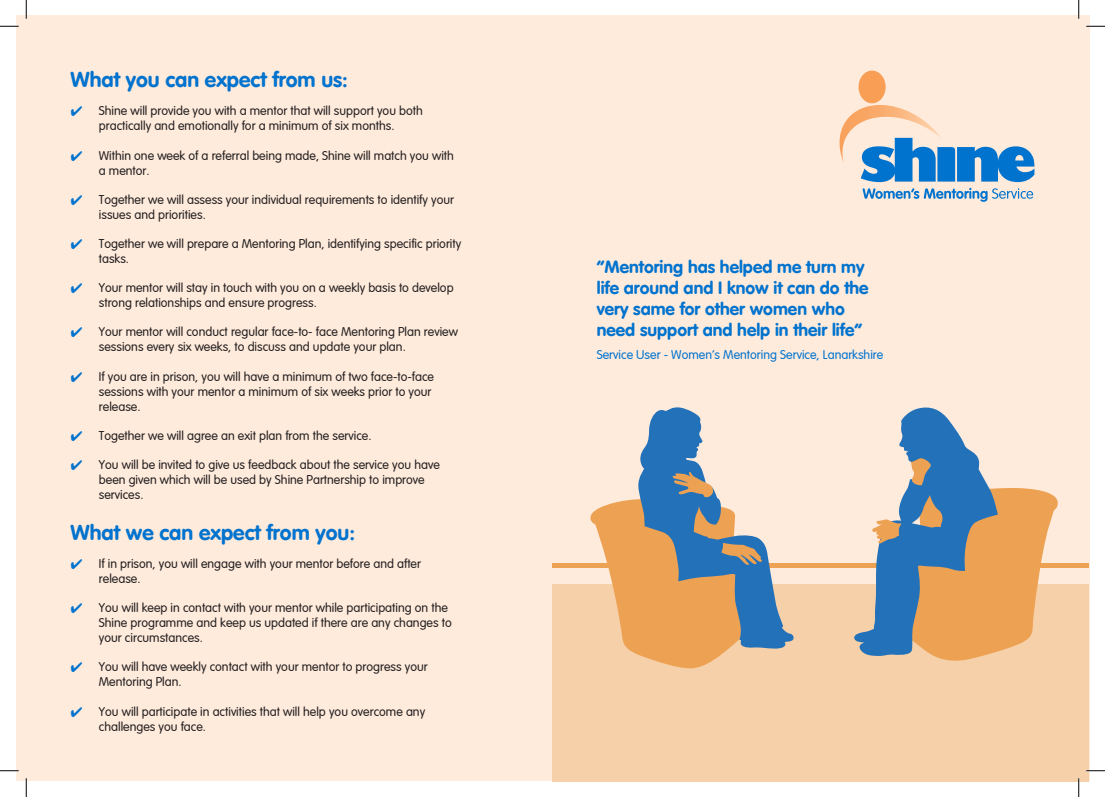
<style>
.page{position:relative;width:1105px;height:797px;background:#fff}
.page>*{position:absolute;margin:0;border:0;box-sizing:border-box;transform-origin:0 0}
.t1{font:21.25px "VAG Rounded Bold";color:#0073ce}
.t2{font:17.5px/21px "VAG Rounded Bold";color:#0073ce}
.t3{font:300 12.5px/15px "VAG Rounded";color:#231f20}
.t4{font:300 12.5px "VAG Rounded";color:#0073ce}
</style>
<div class="page">
<div style="left:16px;top:16px;width:1073px;height:764px;background:#ffebdc"></div>
<img style="left:839px;top:105px;width:101px;height:58px">
<div style="left:858px;top:71px;width:28px;height:32px;background:#f89e55;border-radius:50%"></div>
<svg style="left:861px;top:138px;width:173px;height:44px"></svg>
<svg style="left:863px;top:188px;width:170px;height:14px"></svg>
<hr style="left:552px;top:563px;width:537px;height:4px;background:#eda152">
<div style="left:552px;top:583px;width:537px;height:198px;background:#f6d0a9"></div>
<svg style="left:640px;top:407px;width:154px;height:242px"></svg>
<svg style="left:590px;top:471px;width:173px;height:197px"></svg>
<svg style="left:853px;top:407px;width:124px;height:249px"></svg>
<svg style="left:871px;top:456px;width:188px;height:205px"></svg>
<svg style="left:0;top:25px;width:19px;height:2px"></svg>
<svg style="left:1086px;top:25px;width:19px;height:2px"></svg>
<svg style="left:0;top:770px;width:19px;height:1px"></svg>
<svg style="left:1086px;top:770px;width:19px;height:1px"></svg>
<svg style="left:25px;top:0;width:2px;height:19px"></svg>
<svg style="left:25px;top:778px;width:2px;height:19px"></svg>
<svg style="left:1078px;top:0;width:1px;height:19px"></svg>
<svg style="left:1078px;top:778px;width:1px;height:19px"></svg>
<p class="t1" style="left:71px;top:67px;width:279px">What you can expect from us:</p>
<p class="t3" style="left:99px;top:104px;width:325px">Shine will provide you with a mentor that will support you both practically and emotionally for a minimum of six months.</p>
<p class="t3" style="left:99px;top:148px;width:356px">Within one week of a referral being made, Shine will match you with a mentor.</p>
<p class="t3" style="left:99px;top:192px;width:357px">Together we will assess your individual requirements to identify your issues and priorities.</p>
<p class="t3" style="left:99px;top:236px;width:364px">Together we will prepare a Mentoring Plan, identifying specific priority tasks.</p>
<p class="t3" style="left:99px;top:281px;width:356px">Your mentor will stay in touch with you on a weekly basis to develop strong relationships and ensure progress.</p>
<p class="t3" style="left:99px;top:325px;width:361px">Your mentor will conduct regular face-to- face Mentoring Plan review sessions every six weeks, to discuss and update your plan.</p>
<p class="t3" style="left:99px;top:369px;width:337px">If you are in prison, you will have a minimum of two face-to-face sessions with your mentor a minimum of six weeks prior to your release.</p>
<p class="t3" style="left:99px;top:428px;width:274px">Together we will agree an exit plan from the service.</p>
<p class="t3" style="left:99px;top:457px;width:342px">You will be invited to give us feedback about the service you have been given which will be used by Shine Partnership to improve services.</p>
<p class="t1" style="left:71px;top:519px;width:286px">What we can expect from you:</p>
<p class="t3" style="left:99px;top:556px;width:324px">If in prison, you will engage with your mentor before and after release.</p>
<p class="t3" style="left:99px;top:601px;width:354px">You will keep in contact with your mentor while participating on the<br>Shine programme and keep us updated if there are any changes to your circumstances.</p>
<p class="t3" style="left:99px;top:660px;width:330px">You will have weekly contact with your mentor to progress your<br>Mentoring Plan.</p>
<p class="t3" style="left:99px;top:704px;width:328px">You will participate in activities that will help you overcome any challenges you face.</p>
<p class="t2" style="left:597px;top:256px;width:273px">“Mentoring has helped me turn my life around and I know it can do the very same for other women who need support and help in their life”</p>
<p class="t4" style="left:597px;top:347px;width:288px">Service User - WomenÔs Mentoring Service, Lanarkshire</p>
</div>
